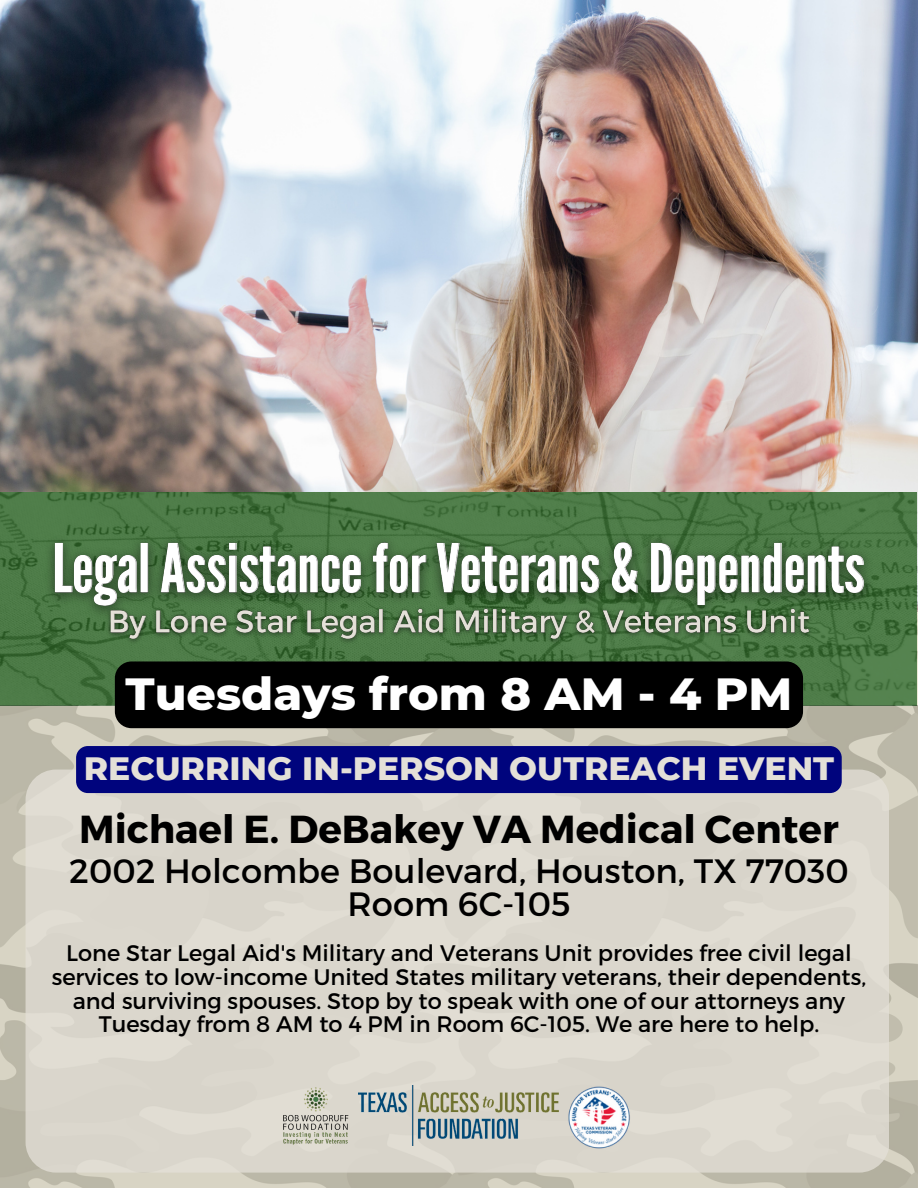
<style>
.page{position:relative;width:918px;height:1188px;background:#fff}
.page>*{position:absolute;margin:0;border:0;box-sizing:border-box;transform-origin:0 0}
.t1{font:800 46.05px "Montserrat";color:#fff}
.t2{font:700 39px "Montserrat";color:#000}
.t3{font:33.75px/32.7px "Montserrat";color:#000;text-align:center}
.t4{font:800 33px "Montserrat";color:#e4e0d8}
.t5{font:22.5px/23.7px "Montserrat";color:#000;text-align:center}
</style>
<div class="page">
<img style="left:0;top:0;width:918px;height:493px">
<img style="left:0;top:493px;width:918px;height:695px">
<div style="left:26px;top:770px;width:863px;height:403px;background:#dbd7cd;border-radius:30px"></div>
<img style="left:359px;top:1086px;width:200px;height:59px">
<img style="left:568px;top:1086px;width:62px;height:63px">
<img style="left:36px;top:516px;width:846px;height:114px">
<div style="left:115px;top:661px;width:688px;height:67px;background:#000;border-radius:17px"></div>
<div style="left:76px;top:746px;width:766px;height:47px;background:#00047d;border-radius:12px"></div>
<img style="left:99px;top:596px;width:719px;height:53px">
<img style="left:283px;top:1087px;width:66px;height:58px">
<h1 class="t1" style="left:126px;top:665px;width:668px">Tuesdays from 8 AM - 4 PM</h1>
<h3 class="t4" style="left:84px;top:748px;width:752px">RECURRING IN-PERSON OUTREACH EVENT</h3>
<h2 class="t2" style="left:79px;top:803px;width:761px">Michael E. DeBakey VA Medical Center</h2>
<h3 class="t3" style="left:69px;top:853px;width:781px">2002 Holcombe Boulevard, Houston, TX 77030<br>Room 6C-105</h3>
<p class="t5" style="left:52px;top:940px;width:816px">Lone Star Legal Aid's Military and Veterans Unit provides free civil legal services to low-income United States military veterans, their dependents, and surviving spouses. Stop by to speak with one of our attorneys any Tuesday from 8 AM to 4 PM in Room 6C-105. We are here to help.</p>
</div>
